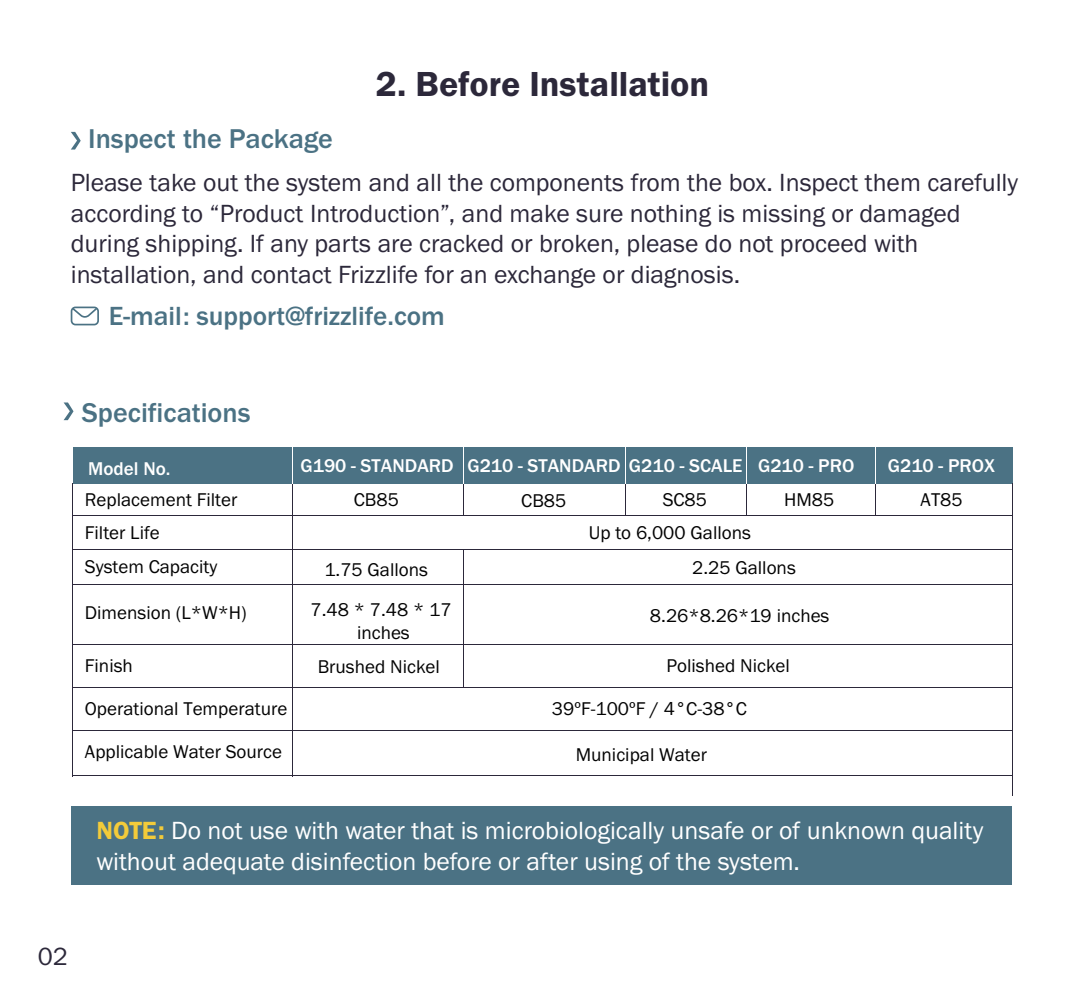
<style>
.page{position:relative;width:1085px;height:989px;background:#fff}
.page>*{position:absolute;margin:0;border:0;box-sizing:border-box;transform-origin:0 0}
.t1{font:36px "Franklin Gothic URW Dem";color:#2c283a}
.t2{font:500 28.12px "Franklin Gothic URW";color:#4b7284}
.t3{font:500 27.22px "Franklin Gothic URW";color:#4b7284}
.t4{font:25.65px/30.8px "Franklin Gothic URW Boo";color:#2c283a}
.t5{font:25.65px/30.8px "Franklin Gothic URW Boo";color:#fff}
.t6{font:19.12px/22.9px "Franklin Gothic URW Boo";color:#030303;text-align:center}
.t7{font:500 19.12px "Franklin Gothic URW";color:#fff}
.s1{font-family:"Franklin Gothic URW Dem";color:#f3cb3a}
</style>
<div class="page">
<svg style="left:71px;top:132px;width:10px;height:17px"></svg>
<div style="left:72px;top:806px;width:939px;height:79px;background:#4b7284"></div>
<div style="left:71px;top:306px;width:28px;height:19px;border:2px solid #4b7284;border-radius:4px"></div>
<svg style="left:70px;top:306px;width:29px;height:11px"></svg>
<svg style="left:64px;top:402px;width:9px;height:18px"></svg>
<hr style="left:73px;top:515px;width:938px;height:1px;background:#2c283a">
<div style="left:73px;top:447px;width:939px;height:36px;background:#4b7284"></div>
<hr style="left:73px;top:549px;width:938px;height:1px;background:#2c283a">
<hr style="left:73px;top:584px;width:938px;height:1px;background:#2c283a">
<hr style="left:73px;top:687px;width:938px;height:1px;background:#2c283a">
<hr style="left:73px;top:644px;width:938px;height:1px;background:#2c283a">
<hr style="left:73px;top:730px;width:938px;height:1px;background:#2c283a">
<hr style="left:73px;top:775px;width:938px;height:1px;background:#2c283a">
<hr style="left:292px;top:483px;width:1px;height:294px;background:#2c283a">
<hr style="left:463px;top:483px;width:1px;height:32px;background:#2c283a">
<hr style="left:463px;top:549px;width:1px;height:138px;background:#2c283a">
<hr style="left:625px;top:483px;width:1px;height:32px;background:#2c283a">
<hr style="left:746px;top:483px;width:1px;height:32px;background:#2c283a">
<hr style="left:875px;top:483px;width:1px;height:32px;background:#2c283a">
<hr style="left:463px;top:447px;width:1px;height:36px;background:#fff">
<hr style="left:292px;top:447px;width:1px;height:36px;background:#fff">
<hr style="left:625px;top:447px;width:1px;height:36px;background:#fff">
<hr style="left:746px;top:447px;width:1px;height:36px;background:#fff">
<hr style="left:875px;top:447px;width:1px;height:36px;background:#fff">
<hr style="left:73px;top:483px;width:1px;height:293px;background:#2c283a">
<hr style="left:1011px;top:483px;width:1px;height:313px;background:#2c283a">
<p class="t2" style="left:88px;top:121px;width:246px">Inspect the Package</p>
<h1 class="t1" style="left:375px;top:62px;width:335px">2. Before Installation</h1>
<p class="t4" style="left:71px;top:166px;width:948px">Please take out the system and all the components from the box. Inspect them carefully according to “Product Introduction”, and make sure nothing is missing or damaged during shipping. If any parts are cracked or broken, please do not proceed with installation, and contact Frizzlife for an exchange or diagnosis.</p>
<p class="t3" style="left:109px;top:299px;width:337px">E-mail: support@frizzlife.com</p>
<p class="t2" style="left:82px;top:395px;width:170px">Specifications</p>
<p class="t7" style="left:88px;top:456px;width:84px">Model No.</p>
<p class="t7" style="left:300px;top:454px;width:555px">G190 - STANDARD G210 - STANDARD G210 - SCALE G210 - PRO</p>
<p class="t7" style="left:887px;top:454px;width:109px">G210 - PROX</p>
<p class="t6" style="left:85px;top:488px;width:154px">Replacement Filter</p>
<p class="t6" style="left:354px;top:488px;width:47px">CB85</p>
<p class="t6" style="left:521px;top:488px;width:47px">CB85</p>
<p class="t6" style="left:662px;top:488px;width:46px">SC85</p>
<p class="t6" style="left:784px;top:488px;width:52px">HM85</p>
<p class="t6" style="left:920px;top:488px;width:44px">AT85</p>
<p class="t6" style="left:85px;top:521px;width:76px">Filter Life</p>
<p class="t6" style="left:588px;top:521px;width:164px">Up to 6,000 Gallons</p>
<p class="t6" style="left:85px;top:554px;width:134px">System Capacity</p>
<p class="t6" style="left:324px;top:558px;width:105px">1.75 Gallons</p>
<p class="t6" style="left:692px;top:555px;width:105px">2.25 Gallons</p>
<p class="t6" style="left:85px;top:601px;width:163px">Dimension (L*W*H)</p>
<p class="t6" style="left:85px;top:654px;width:50px">Finish</p>
<p class="t6" style="left:85px;top:696px;width:204px">Operational Temperature</p>
<p class="t6" style="left:85px;top:739px;width:199px">Applicable Water Source</p>
<p class="t6" style="left:310px;top:597px;width:142px">7.48 * 7.48 * 17 inches</p>
<p class="t6" style="left:650px;top:604px;width:181px">8.26*8.26*19 inches</p>
<p class="t6" style="left:317px;top:654px;width:124px">Brushed Nickel</p>
<p class="t6" style="left:552px;top:696px;width:196px">39ºF-100ºF / 4°C-38°C</p>
<p class="t6" style="left:575px;top:742px;width:133px">Municipal Water</p>
<p class="t6" style="left:666px;top:654px;width:125px">Polished Nickel</p>
<p class="t4" style="left:38px;top:940px;width:32px">02</p>
<p class="t5" style="left:96px;top:814px;width:888px"><span class="s1">NOTE:</span> Do not use with water that is microbiologically unsafe or of unknown quality without adequate disinfection before or after using of the system.</p>
</div>
